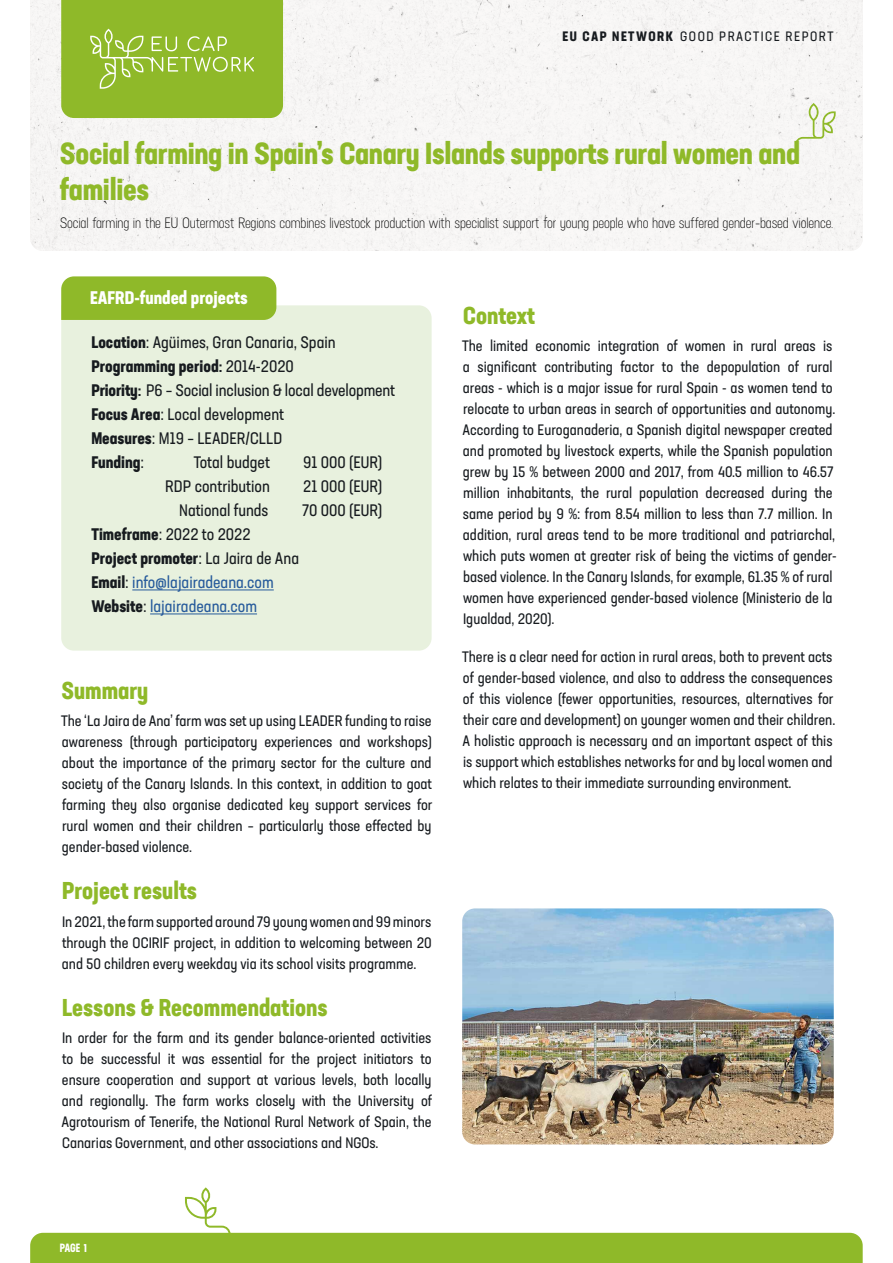
<style>
.page{position:relative;width:893px;height:1263px;background:#fff}
.page>*{position:absolute;margin:0;border:0;box-sizing:border-box;transform-origin:0 0}
.t1{font:700 condensed 30px/36px "Neusa Next Std";letter-spacing:-.01em;color:#8fb929}
.t2{font:700 condensed 24px "Neusa Next Std";color:#8fb929}
.t3{font:700 condensed 18px "Neusa Next Std";color:#fff}
.t4{font:condensed 16.5px/24px "Neusa Next Std";color:#171b1f}
.t5{font:condensed 16.5px/24px "Neusa Next Std";color:#275b9b}
.t6{font:condensed 15px/21px "Neusa Next Std";color:#171b1f;text-align:justify}
.t7{font:15px "Neusa";letter-spacing:-.01em;color:#000}
.t8{font:condensed 13.5px "Neusa Next Std";letter-spacing:.11em;color:#171b1f}
.t9{font:700 12px "Neusa";color:#fff}
.s1{font-weight:700}
.s2{font-family:"Neusa";font-weight:700;font-stretch:normal}
.s3{font-weight:700;color:#171b1f}
.s4{color:#171b1f}
</style>
<div class="page">
<svg style="left:30px;top:1187px;width:833px;height:76px"></svg>
<div style="left:30px;top:0;width:833px;height:251px;background:#f7f6f5"></div>
<svg style="left:61px;top:0;width:222px;height:118px;background:#94bc34"></svg>
<img style="left:462px;top:908px;width:372px;height:236px">
<div style="left:61px;top:305px;width:371px;height:346px;background:#e8f1de"></div>
<hr style="left:132px;top:589px;width:142px;height:1px;background:#275b9b">
<hr style="left:150px;top:613px;width:107px;height:1px;background:#275b9b">
<div style="left:61px;top:276px;width:215px;height:44px;background:#8fb929"></div>
<svg style="left:795px;top:103px;width:41px;height:43px"></svg>
<p class="t8" style="left:563px;top:27px;width:272px"><span class="s1">EU CAP NETWORK</span> GOOD PRACTICE REPORT</p>
<h1 class="t1" style="left:60px;top:135px;width:742px">Social farming in Spain’s Canary Islands supports rural women and families</h1>
<p class="t7" style="left:60px;top:214px;width:775px">Social farming in the EU Outermost Regions combines livestock production with specialist support for young people who have suffered gender-based violence.</p>
<p class="t3" style="left:90px;top:286px;width:159px">EAFRD-funded projects</p>
<p class="t4" style="left:91px;top:330px;width:305px"><span class="s1">Location</span>: Agüimes, Gran Canaria, Spain<br><span class="s1">Programming period</span><span class="s2">:</span> 2014-2020<br><span class="s1">Priority</span><span class="s2">:</span> P6 – Social inclusion &amp; local development<br><span class="s1">Focus Area</span>: Local development<br><span class="s1">Measures</span>: M19 – LEADER/CLLD<br><span class="s1">Funding</span>:</p>
<p class="t4" style="left:194px;top:450px;width:78px">Total budget</p>
<p class="t4" style="left:303px;top:450px;width:81px">91 000 (EUR)</p>
<p class="t4" style="left:165px;top:474px;width:106px">RDP contribution</p>
<p class="t4" style="left:303px;top:474px;width:81px">21 000 (EUR)</p>
<p class="t4" style="left:179px;top:498px;width:91px">National funds</p>
<p class="t4" style="left:302px;top:498px;width:82px">70 000 (EUR)</p>
<p class="t5" style="left:91px;top:522px;width:209px"><span class="s3">Timeframe</span><span class="s4">: 2022 to 2022<br></span><span class="s3">Project promoter</span><span class="s4">: La Jaira de Ana<br></span><span class="s3">Email</span><span class="s4">:</span> info@lajairadeana.com<br><span class="s3">Website</span><span class="s4">:</span> lajairadeana.com</p>
<h2 class="t2" style="left:61px;top:675px;width:88px">Summary</h2>
<p class="t6" style="left:61px;top:710px;width:373px">The ‘La Jaira de Ana’ farm was set up using LEADER funding to raise awareness (through participatory experiences and workshops) about the importance of the primary sector for the culture and society of the Canary Islands. In this context, in addition to goat farming they also organise dedicated key support services for rural women and their children – particularly those effected by gender-based violence.</p>
<h2 class="t2" style="left:62px;top:875px;width:136px">Project results</h2>
<p class="t6" style="left:62px;top:911px;width:371px">In 2021, the farm supported around 79 young women and 99 minors through the OCIRIF project, in addition to welcoming between 20 and 50 children every weekday via its school visits programme.</p>
<h2 class="t2" style="left:62px;top:992px;width:267px">Lessons &amp; Recommendations</h2>
<p class="t6" style="left:61px;top:1027px;width:372px">In order for the farm and its gender balance-oriented activities to be successful it was essential for the project initiators to ensure cooperation and support at various levels, both locally and regionally. The farm works closely with the University of Agrotourism of Tenerife, the National Rural Network of Spain, the Canarias Government, and other associations and NGOs.</p>
<h2 class="t2" style="left:463px;top:300px;width:74px">Context</h2>
<p class="t6" style="left:462px;top:335px;width:376px;text-align:left">The limited economic integration of women in rural areas is a significant contributing factor to the depopulation of rural areas - which is a major issue for rural Spain - as women tend to relocate to urban areas in search of opportunities and autonomy.<br>According to Euroganaderia, a Spanish digital newspaper created and promoted by livestock experts, while the Spanish population grew by 15 % between 2000 and 2017, from 40.5 million to 46.57 million inhabitants, the rural population decreased during the same period by 9 %: from 8.54 million to less than 7.7 million. In addition, rural areas tend to be more traditional and patriarchal, which puts women at greater risk of being the victims of gender&shy;based violence. In the Canary Islands, for example, 61.35 % of rural women have experienced gender-based violence (Ministerio de la Igualdad, 2020).</p>
<p class="t6" style="left:462px;top:646px;width:375px;text-align:left">There is a clear need for action in rural areas, both to prevent acts of gender-based violence, and also to address the consequences of this violence (fewer opportunities, resources, alternatives for their care and development) on younger women and their children.<br>A holistic approach is necessary and an important aspect of this is support which establishes networks for and by local women and which relates to their immediate surrounding environment.</p>
<p class="t9" style="left:60px;top:1240px;width:28px">PAGE 1</p>
</div>
